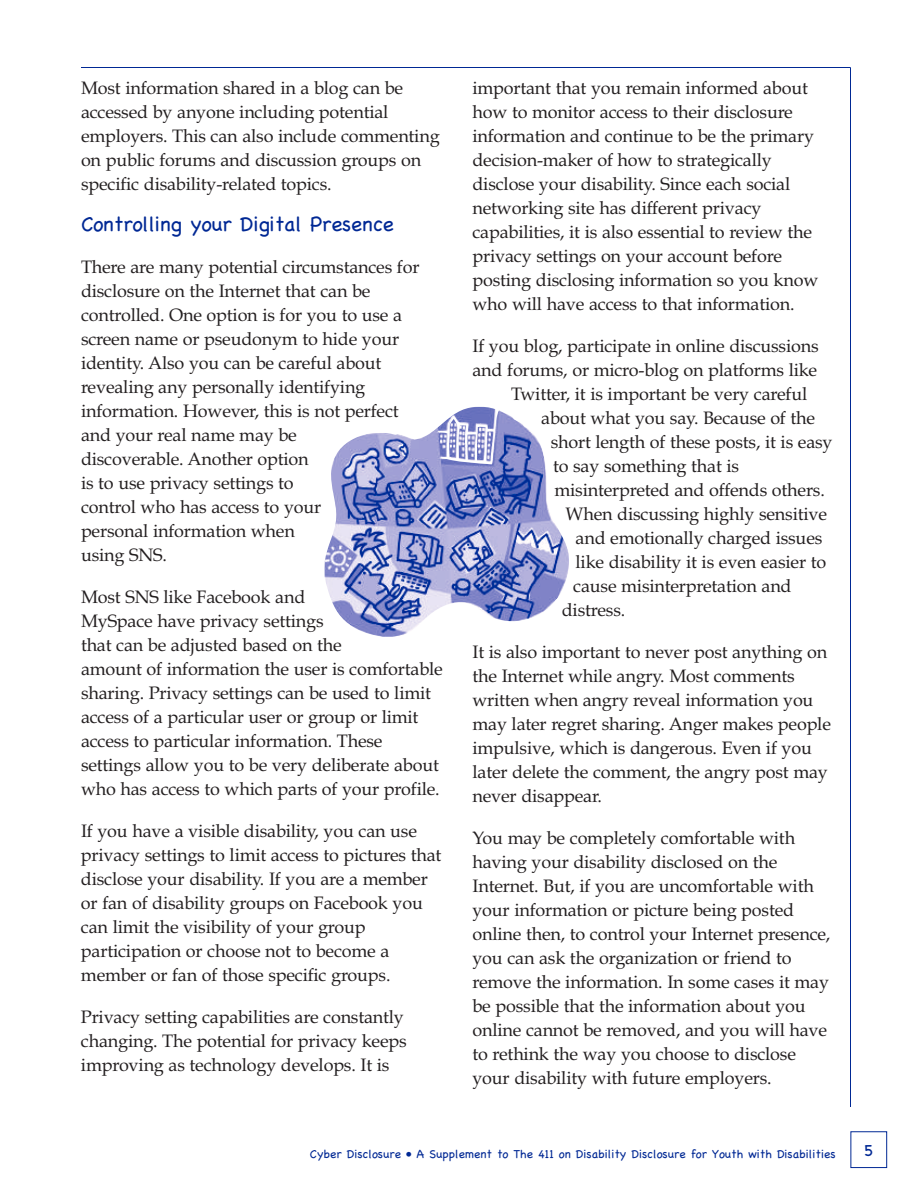
<style>
.page{position:relative;width:918px;height:1188px;background:#fff}
.page>*{position:absolute;margin:0;border:0;box-sizing:border-box;transform-origin:0 0}
.t1{font:21px "Chalkboard";letter-spacing:-.005em;color:#002894}
.t2{font:18px/24px "Book Antiqua";letter-spacing:-.01em;color:#231f20}
.t3{font:16.5px "Chalkboard";color:#002894}
.t4{font:12px "Chalkboard";color:#002894}
</style>
<div class="page">
<div style="left:850px;top:1131px;width:37px;height:37px;border:1px solid #002894"></div>
<hr style="left:850px;top:68px;width:1px;height:1039px;background:#002894">
<hr style="left:81px;top:67px;width:769px;height:1px;background:#002894">
<img style="left:325px;top:407px;width:244px;height:230px">
<p class="t2" style="left:81px;top:76px;width:360px">Most information shared in a blog can be accessed by anyone including potential employers. This can also include commenting on public forums and discussion groups on specific disability-related topics.</p>
<p class="t1" style="left:81px;top:207px;width:315px">Controlling your Digital Presence</p>
<p class="t2" style="left:81px;top:254px;width:340px">There are many potential circumstances for disclosure on the Internet that can be controlled. One option is for you to use a screen name or pseudonym to hide your identity. Also you can be careful about revealing any personally identifying information. However, this is not perfect and your real name may be<br>discoverable. Another option<br>is to use privacy settings to<br>control who has access to your<br>personal information when<br>using SNS.</p>
<p class="t2" style="left:81px;top:584px;width:363px">Most SNS like Facebook and<br>MySpace have privacy settings<br>that can be adjusted based on the<br>amount of information the user is comfortable sharing. Privacy settings can be used to limit access of a particular user or group or limit access to particular information. These settings allow you to be very deliberate about who has access to which parts of your profile.</p>
<p class="t2" style="left:81px;top:818px;width:362px">If you have a visible disability, you can use privacy settings to limit access to pictures that disclose your disability. If you are a member or fan of disability groups on Facebook you can limit the visibility of your group participation or choose not to become a member or fan of those specific groups.</p>
<p class="t2" style="left:81px;top:1004px;width:327px">Privacy setting capabilities are constantly changing. The potential for privacy keeps improving as technology develops. It is</p>
<p class="t2" style="left:472px;top:76px;width:347px">important that you remain informed about how to monitor access to their disclosure information and continue to be the primary decision-maker of how to strategically disclose your disability. Since each social networking site has different privacy capabilities, it is also essential to review the privacy settings on your account before posting disclosing information so you know who will have access to that information.</p>
<p class="t2" style="left:472px;top:334px;width:348px">If you blog, participate in online discussions</p>
<p class="t2" style="left:472px;top:358px;width:346px">and forums, or micro-blog on platforms like</p>
<p class="t2" style="left:511px;top:382px;width:298px">Twitter, it is important be very careful</p>
<p class="t2" style="left:541px;top:406px;width:275px">about what you say. Because of the</p>
<p class="t2" style="left:551px;top:430px;width:283px">short length of these posts, it is easy</p>
<p class="t2" style="left:553px;top:454px;width:188px">to say something that is</p>
<p class="t2" style="left:554px;top:478px;width:272px">misinterpreted and offends others.</p>
<p class="t2" style="left:566px;top:502px;width:263px">When discussing highly sensitive</p>
<p class="t2" style="left:576px;top:526px;width:248px">and emotionally charged issues</p>
<p class="t2" style="left:576px;top:550px;width:252px">like disability it is even easier to</p>
<p class="t2" style="left:573px;top:574px;width:220px">cause misinterpretation and</p>
<p class="t2" style="left:562px;top:598px;width:65px">distress.</p>
<p class="t2" style="left:472px;top:640px;width:360px">It is also important to never post anything on the Internet while angry. Most comments written when angry reveal information you may later regret sharing. Anger makes people impulsive, which is dangerous. Even if you later delete the comment, the angry post may never disappear.</p>
<p class="t2" style="left:472px;top:826px;width:359px">You may be completely comfortable with having your disability disclosed on the Internet. But, if you are uncomfortable with your information or picture being posted online then, to control your Internet presence, you can ask the organization or friend to remove the information. In some cases it may be possible that the information about you online cannot be removed, and you will have to rethink the way you choose to disclose your disability with future employers.</p>
<p class="t4" style="left:310px;top:1144px;width:527px">Cyber Disclosure • A Supplement to The 411 on Disability Disclosure for Youth with Disabilities</p>
<p class="t3" style="left:864px;top:1138px;width:11px">5</p>
</div>
